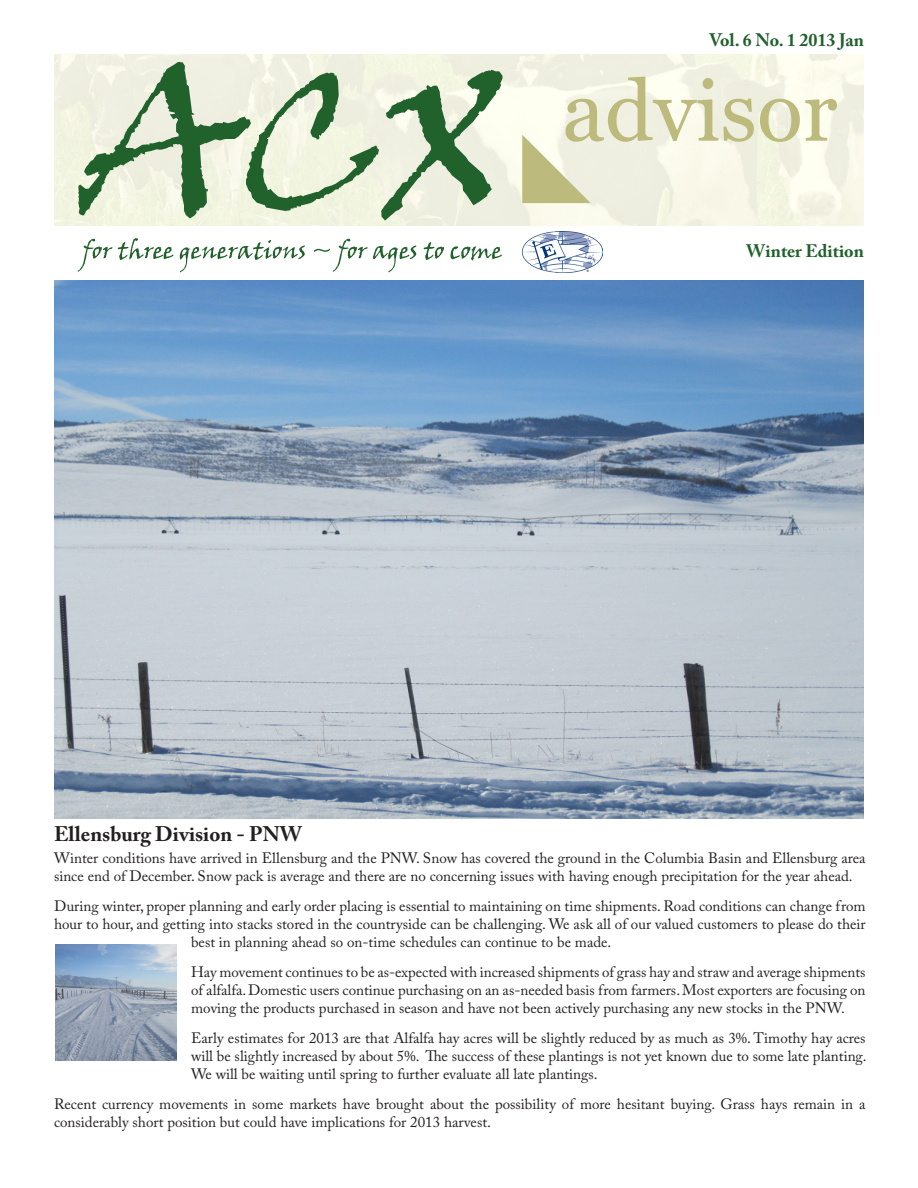
<style>
.page{position:relative;width:918px;height:1188px;background:#fff}
.page>*{position:absolute;margin:0;border:0;box-sizing:border-box;transform-origin:0 0}
.Head_3{font:700 21px "Adobe Caslon Pro";color:#231f20}
.Upper_Right{font:700 18px "Adobe Caslon Pro";color:#20602c}
.Body_2{font:15px/18px "Adobe Caslon Pro";color:#231f20}
</style>
<div class="page">
<img style="left:54px;top:281px;width:810px;height:537px">
<img style="left:55px;top:945px;width:121px;height:116px">
<img style="left:54px;top:54px;width:809px;height:171px">
<img style="left:522px;top:232px;width:81px;height:40px">
<svg style="left:78px;top:62px;width:425px;height:159px;background:#c2d1b9"></svg>
<svg style="left:78px;top:238px;width:96px;height:34px"></svg>
<svg style="left:180px;top:240px;width:125px;height:32px"></svg>
<svg style="left:314px;top:239px;width:102px;height:33px"></svg>
<svg style="left:424px;top:242px;width:20px;height:18px"></svg>
<svg style="left:451px;top:246px;width:51px;height:15px"></svg>
<svg style="left:522px;top:77px;width:232px;height:126px;background:#e9e9d1"></svg>
<svg style="left:760px;top:99px;width:77px;height:43px"></svg>
<p class="Upper_Right" style="left:709px;top:29px;width:156px">Vol. 6 No. 1 2013 Jan</p>
<p class="Upper_Right" style="left:746px;top:240px;width:119px">Winter Edition</p>
<p class="Head_3" style="left:54px;top:821px;width:249px">Ellensburg Division - PNW</p>
<p class="Body_2" style="left:54px;top:849px;width:813px">Winter conditions have arrived in Ellensburg and the PNW. Snow has covered the ground in the Columbia Basin and Ellensburg area since end of December. Snow pack is average and there are no concerning issues with having enough precipitation for the year ahead.</p>
<p class="Body_2" style="left:54px;top:897px;width:813px">During winter, proper planning and early order placing is essential to maintaining on time shipments. Road conditions can change from</p>
<p class="Body_2" style="left:54px;top:915px;width:813px">hour to hour, and getting into stacks stored in the countryside can be challenging. We ask all of our valued customers to please do their</p>
<p class="Body_2" style="left:191px;top:933px;width:422px">best in planning ahead so on-time schedules can continue to be made.</p>
<p class="Body_2" style="left:191px;top:963px;width:676px;text-align:justify">Hay movement continues to be as-expected with increased shipments of grass hay and straw and average shipments of alfalfa. Domestic users continue purchasing on an as-needed basis from farmers. Most exporters are focusing on moving the products purchased in season and have not been actively purchasing any new stocks in the PNW.</p>
<p class="Body_2" style="left:191px;top:1029px;width:677px;text-align:justify">Early estimates for 2013 are that Alfalfa hay acres will be slightly reduced by as much as 3%. Timothy hay acres will be slightly increased by about 5%. The success of these plantings is not yet known due to some late planting.<br>We will be waiting until spring to further evaluate all late plantings.</p>
<p class="Body_2" style="left:54px;top:1095px;width:813px">Recent currency movements in some markets have brought about the possibility of more hesitant buying. Grass hays remain in a considerably short position but could have implications for 2013 harvest.</p>
</div>
